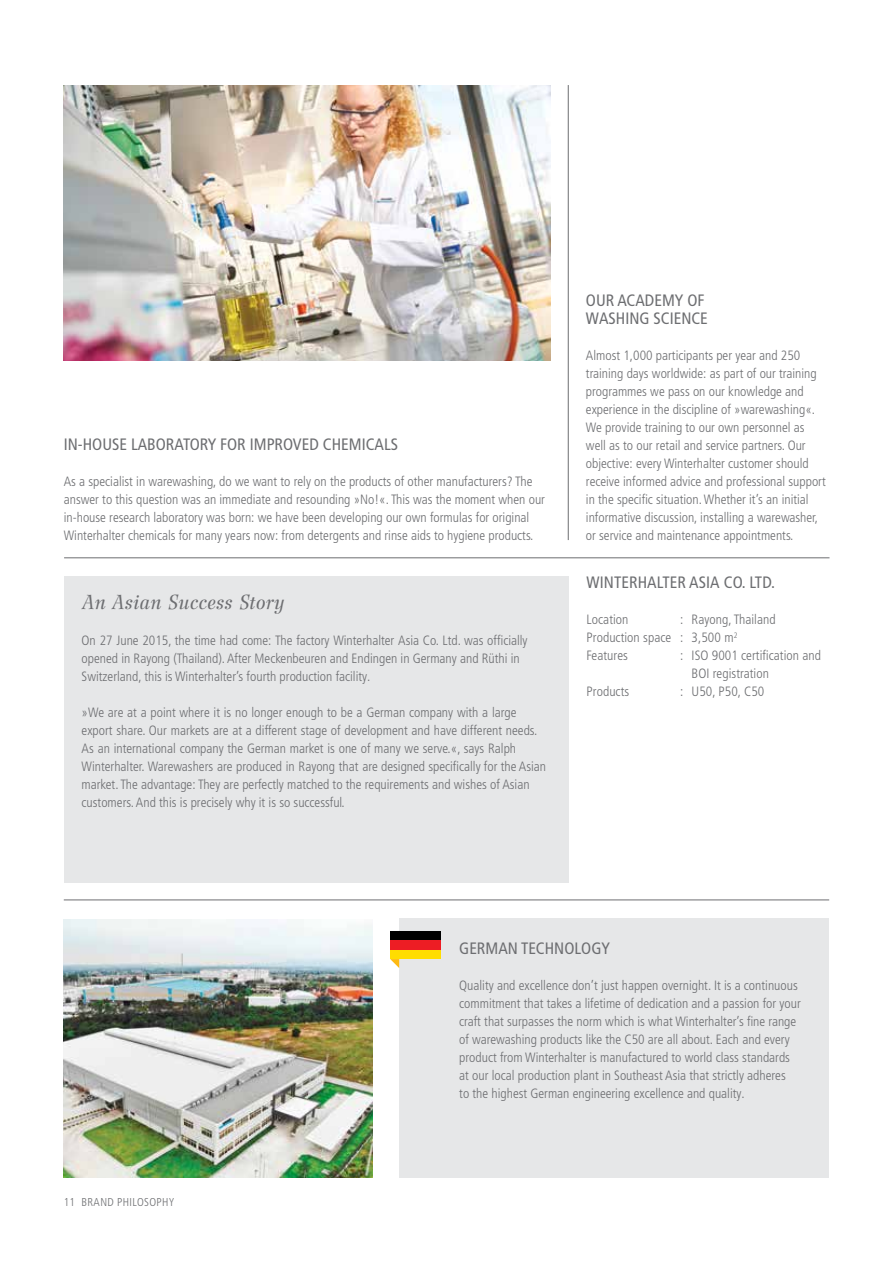
<style>
.page{position:relative;width:893px;height:1263px;background:#fff}
.page>*{position:absolute;margin:0;border:0;box-sizing:border-box;transform-origin:0 0}
.t1{font:italic 20.25px "Wilke LT Std";letter-spacing:.005em;color:#6d6e71}
.t2{font:condensed 16.5px/18px "Frutiger LT Pro";color:#6d6e71}
.t3{font:300 condensed 13.5px/18px "Frutiger LT Pro";color:#6d6e71}
.t4{font:300 condensed 11.4px "Frutiger LT Pro";letter-spacing:.03em;color:#6d6e71}
</style>
<div class="page">
<img style="left:64px;top:919px;width:308px;height:259px">
<div style="left:399px;top:918px;width:430px;height:260px;background:#e6e7e8"></div>
<hr style="left:64px;top:557px;width:765px;height:1px;background:#6d6e71">
<img style="left:64px;top:85px;width:486px;height:275px">
<hr style="left:64px;top:900px;width:765px;height:1px;background:#6d6e71">
<div style="left:390px;top:932px;width:50px;height:9px;background:#000"></div>
<div style="left:390px;top:950px;width:50px;height:9px;background:#fd0"></div>
<div style="left:390px;top:941px;width:50px;height:9px;background:#ed1d24"></div>
<svg style="left:390px;top:959px;width:9px;height:9px"></svg>
<div style="left:64px;top:576px;width:504px;height:306px;background:#e6e7e8"></div>
<hr style="left:568px;top:85px;width:1px;height:455px;background:#6d6e71">
<p class="t2" style="left:64px;top:435px;width:336px">IN-HOUSE LABORATORY FOR IMPROVED CHEMICALS</p>
<p class="t3" style="left:64px;top:472px;width:483px">As a specialist in warewashing, do we want to rely on the products of other manufacturers? The answer to this question was an immediate and resounding »No!«. This was the moment when our in-house research laboratory was born: we have been developing our own formulas for original Winterhalter chemicals for many years now: from detergents and rinse aids to hygiene products.</p>
<h1 class="t1" style="left:82px;top:589px;width:205px">An Asian Success Story</h1>
<p class="t3" style="left:82px;top:631px;width:447px">On 27 June 2015, the time had come: The factory Winterhalter Asia Co. Ltd. was officially opened in Rayong (Thailand). After Meckenbeuren and Endingen in Germany and Rüthi in<br>Switzerland, this is Winterhalter’s fourth production facility.</p>
<p class="t3" style="left:82px;top:703px;width:466px">»We are at a point where it is no longer enough to be a German company with a large export share. Our markets are at a different stage of development and have different needs.<br>As an international company the German market is one of many we serve.«, says Ralph Winterhalter. Warewashers are produced in Rayong that are designed specifically for the Asian market. The advantage: They are perfectly matched to the requirements and wishes of Asian customers. And this is precisely why it is so successful.</p>
<p class="t2" style="left:586px;top:291px;width:123px">OUR ACADEMY OF<br>WASHING SCIENCE</p>
<p class="t3" style="left:586px;top:346px;width:241px">Almost 1,000 participants per year and 250 training days worldwide: as part of our training programmes we pass on our knowledge and experience in the discipline of »warewashing«.<br>We provide training to our own personnel as well as to our retail and service partners. Our objective: every Winterhalter customer should receive informed advice and professional support in the specific situation. Whether it’s an initial informative discussion, installing a warewasher, or service and maintenance appointments.</p>
<p class="t2" style="left:587px;top:574px;width:190px">WINTERHALTER ASIA CO. LTD.</p>
<p class="t3" style="left:587px;top:611px;width:43px">Location</p>
<p class="t3" style="left:587px;top:611px;width:191px;text-indent:94px">: Rayong, Thailand<br>Production space : 3,500 m<sup>2<br></sup>Features</p>
<p class="t3" style="left:692px;top:647px;width:131px;text-indent:-11px">: ISO 9001 certification and<br>BOI registration</p>
<p class="t3" style="left:587px;top:683px;width:44px">Products</p>
<p class="t3" style="left:680px;top:683px;width:86px">: U50, P50, C50</p>
<p class="t4" style="left:64px;top:1196px;width:112px">11 BRAND PHILOSOPHY</p>
<p class="t2" style="left:459px;top:939px;width:152px">GERMAN TECHNOLOGY</p>
<p class="t3" style="left:459px;top:976px;width:343px">Quality and excellence don’t just happen overnight. It is a continuous commitment that takes a lifetime of dedication and a passion for your craft that surpasses the norm which is what Winterhalter’s fine range of warewashing products like the C50 are all about. Each and every product from Winterhalter is manufactured to world class standards at our local production plant in Southeast Asia that strictly adheres<br>to the highest German engineering excellence and quality.</p>
</div>
